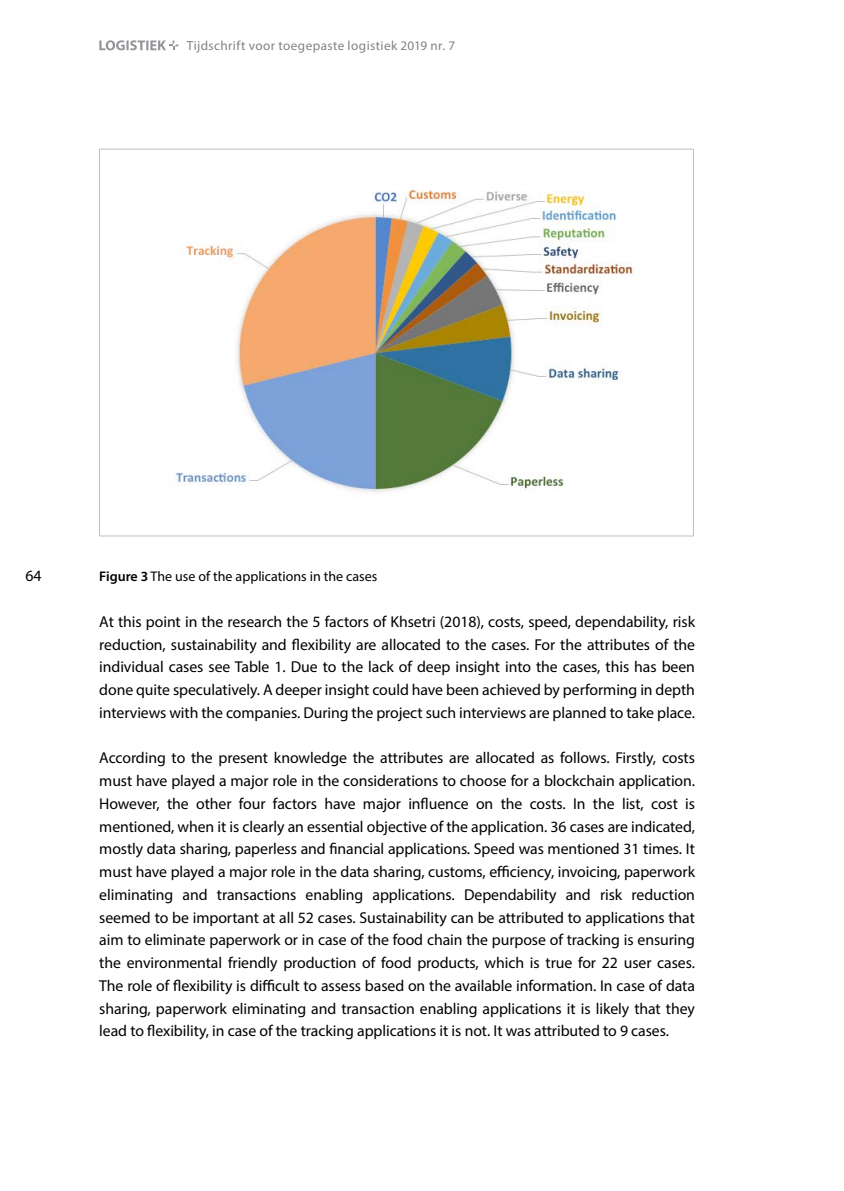
<style>
.page{position:relative;width:844px;height:1191px;background:#fff}
.page>*{position:absolute;margin:0;border:0;box-sizing:border-box;transform-origin:0 0}
.t1{font:15.75px/22.8px "Myriad Pro";letter-spacing:-.005em;color:#000;text-align:justify}
.t2{font:14px "Myriad Pro";color:#000}
.t3{font:13.12px "Myriad Pro";letter-spacing:.03em;color:#808285}
.s1{font-weight:600}
</style>
<div class="page">
<svg style="left:99px;top:40px;width:79px;height:10px"></svg>
<hr style="left:99px;top:149px;width:594px;height:1px;background:#bcbec0">
<hr style="left:99px;top:149px;width:1px;height:387px;background:#bcbec0">
<hr style="left:693px;top:149px;width:1px;height:387px;background:#bcbec0">
<hr style="left:99px;top:535px;width:594px;height:1px;background:#bcbec0">
<img style="left:175px;top:189px;width:464px;height:304px">
<p class="t3" style="left:187px;top:38px;width:270px">Tijdschrift voor toegepaste logistiek 2019 nr. 7</p>
<p class="t1" style="left:25px;top:564px;width:18px">64</p>
<p class="t2" style="left:99px;top:568px;width:279px"><span class="s1">Figure 3</span> The use of the applications in the cases</p>
<p class="t1" style="left:99px;top:610px;width:597px">At this point in the research the 5 factors of Khsetri (2018), costs, speed, dependability, risk reduction, sustainability and flexibility are allocated to the cases. For the attributes of the individual cases see Table 1. Due to the lack of deep insight into the cases, this has been done quite speculatively. A deeper insight could have been achieved by performing in depth interviews with the companies. During the project such interviews are planned to take place.</p>
<p class="t1" style="left:99px;top:746px;width:597px">According to the present knowledge the attributes are allocated as follows. Firstly, costs must have played a major role in the considerations to choose for a blockchain application.<br>However, the other four factors have major influence on the costs. In the list, cost is mentioned, when it is clearly an essential objective of the application. 36 cases are indicated, mostly data sharing, paperless and financial applications. Speed was mentioned 31 times. It must have played a major role in the data sharing, customs, efficiency, invoicing, paperwork eliminating and transactions enabling applications. Dependability and risk reduction seemed to be important at all 52 cases. Sustainability can be attributed to applications that aim to eliminate paperwork or in case of the food chain the purpose of tracking is ensuring the environmental friendly production of food products, which is true for 22 user cases.<br>The role of flexibility is difficult to assess based on the available information. In case of data sharing, paperwork eliminating and transaction enabling applications it is likely that they lead to flexibility, in case of the tracking applications it is not. It was attributed to 9 cases.</p>
</div>
